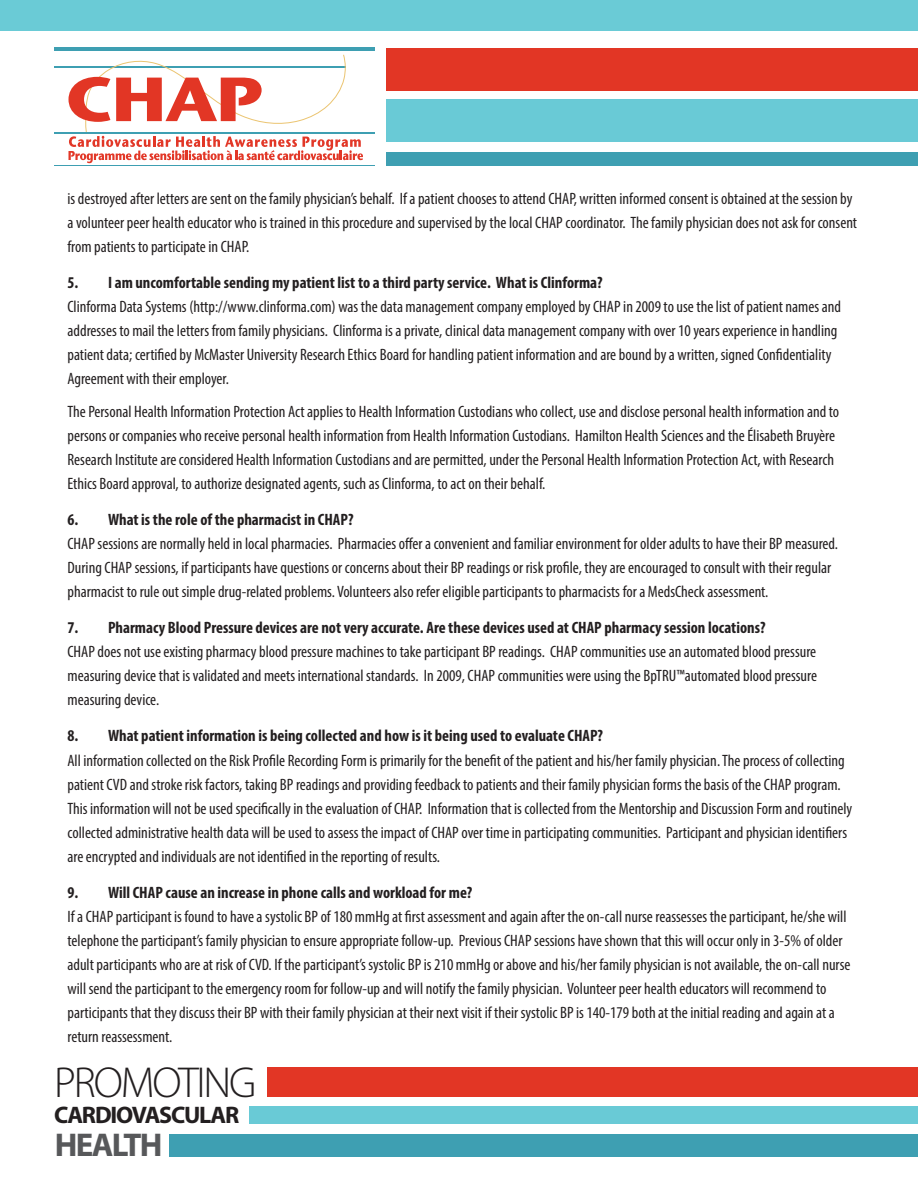
<style>
.page{position:relative;width:918px;height:1188px;background:#fff}
.page>*{position:absolute;margin:0;border:0;box-sizing:border-box;transform-origin:0 0}
.t1{font:300 43.5px "Myriad Pro";letter-spacing:-.05em;color:#231f20}
.t2{font:700 33px "Myriad Pro";letter-spacing:-.05em;color:#57585a}
.t3{font:700 24px "Myriad Pro";letter-spacing:-.05em;color:#231f20}
.t4{font:condensed 16.5px/24px "Myriad Pro";color:#231f20}
.t5{font:700 condensed 16.5px "Myriad Pro";color:#231f20}
</style>
<div class="page">
<div style="left:0;top:0;width:918px;height:31px;background:#6acbd6"></div>
<div style="left:387px;top:48px;width:531px;height:42px;background:#e23625"></div>
<div style="left:386px;top:99px;width:532px;height:43px;background:#69cad6"></div>
<div style="left:386px;top:152px;width:532px;height:14px;background:#3e9fb2"></div>
<hr style="left:54px;top:48px;width:321px;height:3px;background:#3e9fb2">
<hr style="left:54px;top:165px;width:321px;height:1px;background:#3e9fb2">
<hr style="left:54px;top:66px;width:291px;height:2px;background:#3e9fb2">
<svg style="left:69px;top:54px;width:294px;height:109px"></svg>
<hr style="left:54px;top:132px;width:321px;height:2px;background:#3e9fb2">
<div style="left:267px;top:1067px;width:651px;height:29px;background:#e23625"></div>
<div style="left:250px;top:1106px;width:668px;height:18px;background:#69cad6"></div>
<div style="left:169px;top:1135px;width:749px;height:22px;background:#3e9fb2"></div>
<p class="t4" style="left:68px;top:187px;width:791px">is destroyed after letters are sent on the family physician’s behalf. If a patient chooses to attend CHAP, written informed consent is obtained at the session by a volunteer peer health educator who is trained in this procedure and supervised by the local CHAP coordinator. The family physician does not ask for consent from patients to participate in CHAP.</p>
<p class="t5" style="left:68px;top:273px;width:537px">5. I am uncomfortable sending my patient list to a third party service. What is Clinforma?</p>
<p class="t4" style="left:68px;top:295px;width:775px">Clinforma Data Systems (http://www.clinforma.com) was the data management company employed by CHAP in 2009 to use the list of patient names and addresses to mail the letters from family physicians. Clinforma is a private, clinical data management company with over 10 years experience in handling patient data; certified by McMaster University Research Ethics Board for handling patient information and are bound by a written, signed Confidentiality Agreement with their employer.</p>
<p class="t4" style="left:68px;top:400px;width:773px">The Personal Health Information Protection Act applies to Health Information Custodians who collect, use and disclose personal health information and to persons or companies who receive personal health information from Health Information Custodians. Hamilton Health Sciences and the Élisabeth Bruyère Research Institute are considered Health Information Custodians and are permitted, under the Personal Health Information Protection Act, with Research Ethics Board approval, to authorize designated agents, such as Clinforma, to act on their behalf.</p>
<p class="t5" style="left:68px;top:510px;width:288px">6. What is the role of the pharmacist in CHAP?</p>
<p class="t4" style="left:68px;top:532px;width:772px">CHAP sessions are normally held in local pharmacies. Pharmacies offer a convenient and familiar environment for older adults to have their BP measured.<br>During CHAP sessions, if participants have questions or concerns about their BP readings or risk profile, they are encouraged to consult with their regular pharmacist to rule out simple drug-related problems. Volunteers also refer eligible participants to pharmacists for a MedsCheck assessment.</p>
<p class="t5" style="left:68px;top:618px;width:700px">7. Pharmacy Blood Pressure devices are not very accurate. Are these devices used at CHAP pharmacy session locations?</p>
<p class="t4" style="left:68px;top:640px;width:751px;text-align:justify">CHAP does not use existing pharmacy blood pressure machines to take participant BP readings. CHAP communities use an automated blood pressure measuring device that is validated and meets international standards. In 2009, CHAP communities were using the BpTRU™automated blood pressure measuring device.</p>
<p class="t5" style="left:68px;top:726px;width:537px">8. What patient information is being collected and how is it being used to evaluate CHAP?</p>
<p class="t4" style="left:68px;top:748px;width:786px">All information collected on the Risk Profile Recording Form is primarily for the benefit of the patient and his/her family physician. The process of collecting patient CVD and stroke risk factors, taking BP readings and providing feedback to patients and their family physician forms the basis of the CHAP program.<br>This information will not be used specifically in the evaluation of CHAP. Information that is collected from the Mentorship and Discussion Form and routinely collected administrative health data will be used to assess the impact of CHAP over time in participating communities. Participant and physician identifiers are encrypted and individuals are not identified in the reporting of results.</p>
<p class="t5" style="left:68px;top:882px;width:406px">9. Will CHAP cause an increase in phone calls and workload for me?</p>
<p class="t4" style="left:68px;top:904px;width:784px">If a CHAP participant is found to have a systolic BP of 180 mmHg at first assessment and again after the on-call nurse reassesses the participant, he/she will telephone the participant’s family physician to ensure appropriate follow-up. Previous CHAP sessions have shown that this will occur only in 3-5% of older adult participants who are at risk of CVD. If the participant’s systolic BP is 210 mmHg or above and his/her family physician is not available, the on-call nurse will send the participant to the emergency room for follow-up and will notify the family physician. Volunteer peer health educators will recommend to participants that they discuss their BP with their family physician at their next visit if their systolic BP is 140-179 both at the initial reading and again at a return reassessment.</p>
<h1 class="t1" style="left:54px;top:1057px;width:204px">PROMOTING</h1>
<h3 class="t3" style="left:54px;top:1099px;width:187px">CARDIOVASCULAR</h3>
<h2 class="t2" style="left:55px;top:1123px;width:110px">HEALTH</h2>
</div>
